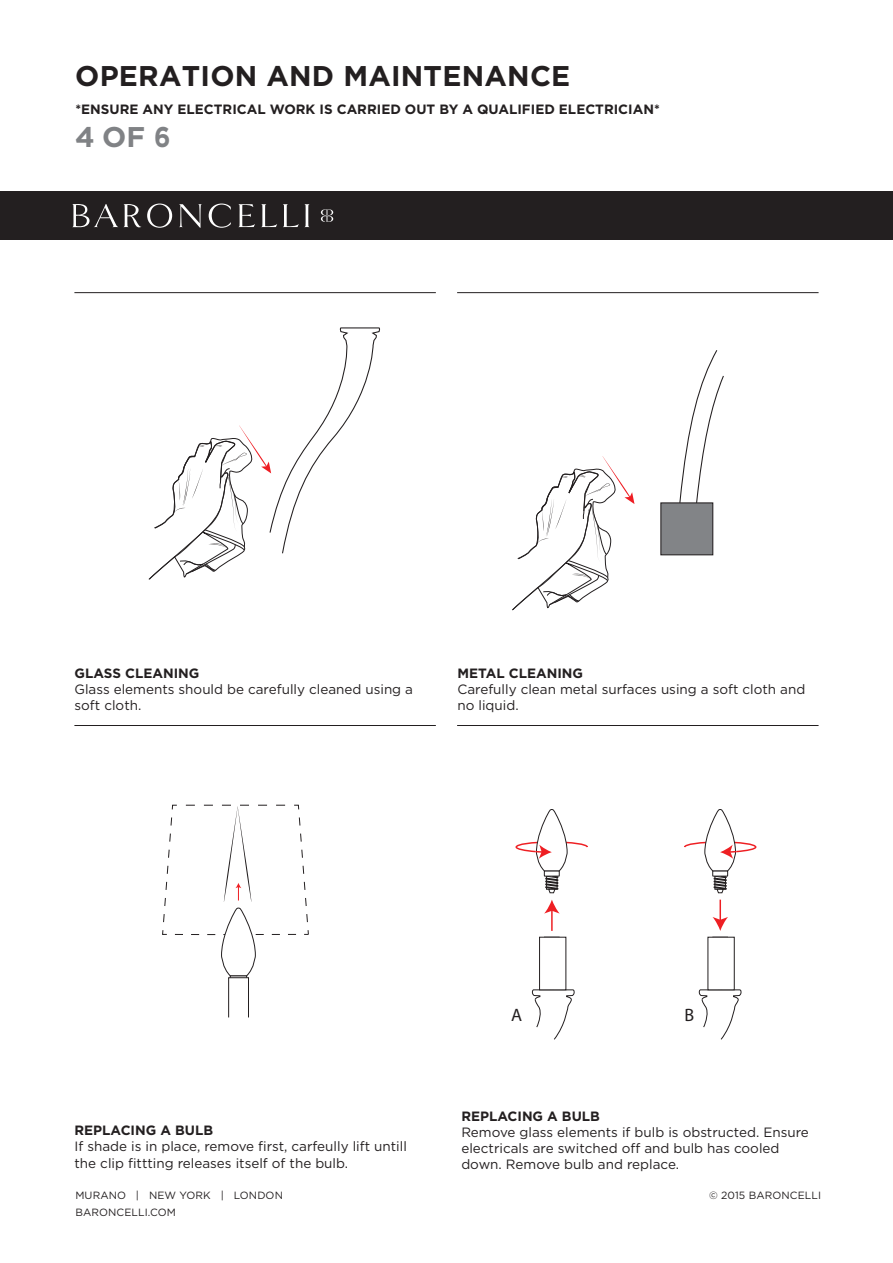
<style>
.page{position:relative;width:893px;height:1263px;background:#fff}
.page>*{position:absolute;margin:0;border:0;box-sizing:border-box;transform-origin:0 0}
.t1{font:700 28.5px "Gotham";letter-spacing:.01em;color:#231f20}
.t2{font:700 28.5px "Gotham";color:#808285}
.t3{font:18px "Myriad Pro";color:#231f20}
.t4{font:13.5px/16.2px "Gotham";color:#231f20}
.t5{font:700 13.5px "Gotham";color:#231f20}
.t6{font:10.5px/16.5px "Gotham";letter-spacing:.01em;color:#231f20}
</style>
<div class="page">
<div style="left:0;top:191px;width:893px;height:49px;background:#231f20"></div>
<hr style="left:74px;top:292px;width:362px;height:1px;background:#231f20">
<hr style="left:457px;top:292px;width:362px;height:1px;background:#231f20">
<svg style="left:72px;top:204px;width:261px;height:24px"></svg>
<hr style="left:457px;top:725px;width:362px;height:1px;background:#231f20">
<hr style="left:74px;top:725px;width:362px;height:1px;background:#231f20">
<svg style="left:148px;top:327px;width:232px;height:253px"></svg>
<svg style="left:512px;top:456px;width:122px;height:155px"></svg>
<svg style="left:679px;top:350px;width:45px;height:154px"></svg>
<div style="left:660px;top:502px;width:53px;height:53px;background:#828487;border:1px solid #231f20"></div>
<div style="left:228px;top:977px;width:21px;height:41px;background:#fff;border:1px solid #231f20"></div>
<svg style="left:162px;top:805px;width:147px;height:195px"></svg>
<hr style="left:719px;top:900px;width:2px;height:21px;background:#ee1f23">
<svg style="left:712px;top:917px;width:16px;height:14px"></svg>
<svg style="left:699px;top:990px;width:42px;height:50px"></svg>
<svg style="left:684px;top:809px;width:73px;height:84px"></svg>
<hr style="left:551px;top:909px;width:2px;height:22px;background:#ee1f23">
<svg style="left:544px;top:900px;width:15px;height:13px"></svg>
<div style="left:539px;top:937px;width:27px;height:53px;background:#fff;border:1px solid #231f20"></div>
<svg style="left:532px;top:990px;width:42px;height:50px"></svg>
<svg style="left:515px;top:809px;width:73px;height:84px"></svg>
<h1 class="t1" style="left:75px;top:59px;width:497px">OPERATION AND MAINTENANCE</h1>
<p class="t5" style="left:75px;top:101px;width:586px">*ENSURE ANY ELECTRICAL WORK IS CARRIED OUT BY A QUALIFIED ELECTRICIAN*</p>
<h1 class="t2" style="left:75px;top:119px;width:97px">4OF6</h1>
<p class="t5" style="left:75px;top:665px;width:126px">GLASS CLEANING</p>
<p class="t4" style="left:75px;top:681px;width:340px">Glass elements should be carefully cleaned using a soft cloth.</p>
<p class="t5" style="left:457px;top:665px;width:127px">METAL CLEANING</p>
<p class="t4" style="left:457px;top:681px;width:349px">Carefully clean metal surfaces using a soft cloth and no liquid.</p>
<p class="t5" style="left:75px;top:1122px;width:140px">REPLACING A BULB</p>
<p class="t4" style="left:75px;top:1138px;width:334px">If shade is in place, remove first, carfeully lift untill the clip fittting releases itself of the bulb.</p>
<h2 class="t3" style="left:511px;top:1004px;width:13px">A</h2>
<h2 class="t3" style="left:685px;top:1004px;width:11px">B</h2>
<p class="t5" style="left:461px;top:1108px;width:140px">REPLACING A BULB</p>
<p class="t4" style="left:461px;top:1124px;width:349px">Remove glass elements if bulb is obstructed. Ensure electricals are switched off and bulb has cooled down. Remove bulb and replace.</p>
<p class="t6" style="left:75px;top:1187px;width:209px">MURANO | NEW YORK | LONDON<br>BARONCELLI.COM</p>
<p class="t6" style="left:709px;top:1187px;width:114px">© 2015 BARONCELLI</p>
</div>
